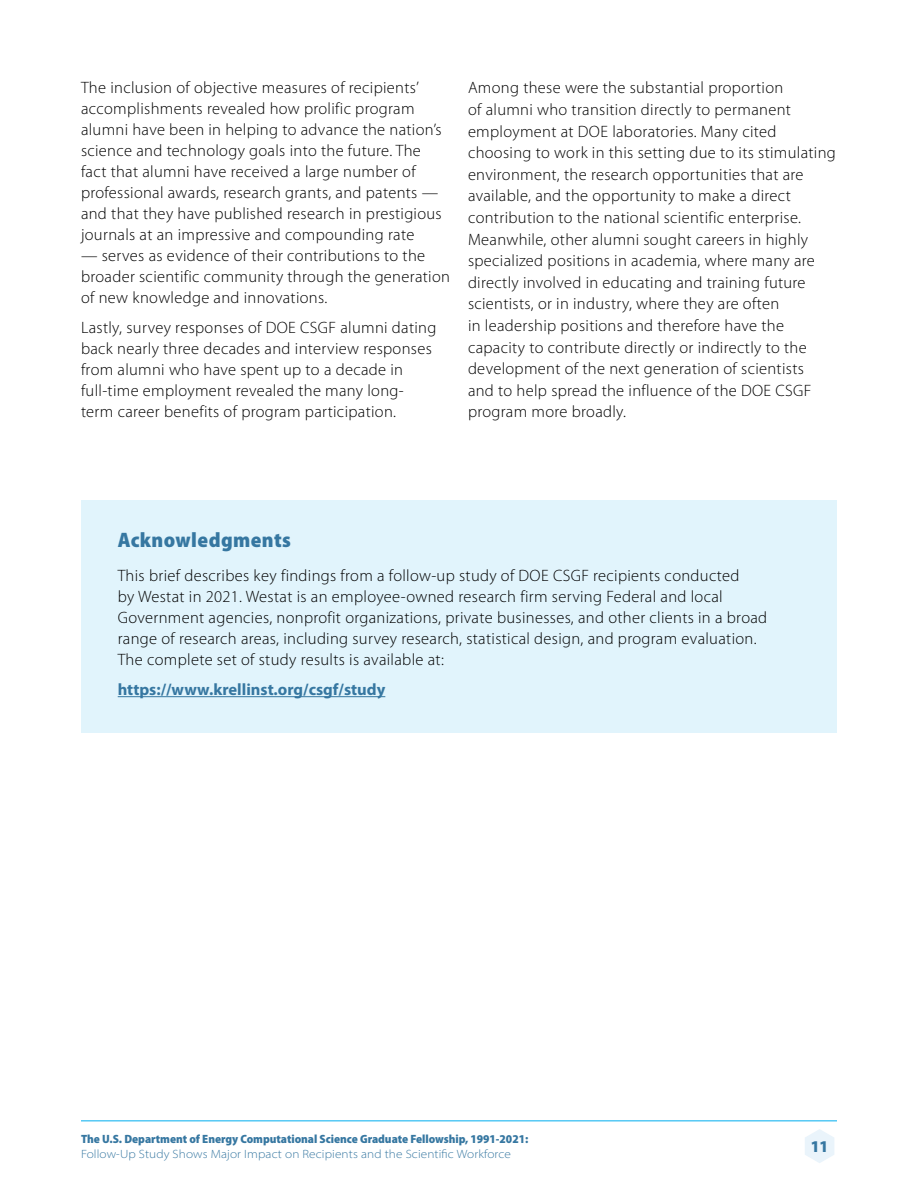
<style>
.page{position:relative;width:918px;height:1188px;background:#fff}
.page>*{position:absolute;margin:0;border:0;box-sizing:border-box;transform-origin:0 0}
.Callout_Head{font:900 semi-condensed 21px "Myriad Pro";letter-spacing:.02em;color:#3677a1}
.Body{font:300 16.5px/21px "Myriad Pro";letter-spacing:.02em;color:#000}
.Body-2{font:700 16.5px "Myriad Pro";color:#3677a1}
.t1{font:900 semi-condensed 16.5px "Myriad Pro";color:#3677a1}
.t2{font:900 semi-condensed 12px "Myriad Pro";letter-spacing:-.005em;color:#3677a1}
.t3{font:300 semi-expanded 12px "Myriad Pro";letter-spacing:.01em;color:#3677a1}
</style>
<div class="page">
<svg style="left:805px;top:1129px;width:29px;height:34px"></svg>
<hr style="left:81px;top:1120px;width:756px;height:1px;background:#00aeef">
<div style="left:81px;top:501px;width:756px;height:232px;background:#e1f4fc"></div>
<hr style="left:118px;top:696px;width:267px;height:1px;background:#3677a1">
<p class="Body" style="left:81px;top:77px;width:362px">The inclusion of objective measures of recipients’ accomplishments revealed how prolific program alumni have been in helping to advance the nation’s science and technology goals into the future. The fact that alumni have received a large number of professional awards, research grants, and patents — and that they have published research in prestigious journals at an impressive and compounding rate</p>
<p class="Body" style="left:81px;top:245px;width:371px">— serves as evidence of their contributions to the broader scientific community through the generation of new knowledge and innovations.</p>
<p class="Body" style="left:81px;top:317px;width:357px">Lastly, survey responses of DOE CSGF alumni dating back nearly three decades and interview responses from alumni who have spent up to a decade in full-time employment revealed the many long&shy;term career benefits of program participation.</p>
<p class="Body" style="left:468px;top:77px;width:369px;line-height:21.6px">Among these were the substantial proportion<br>of alumni who transition directly to permanent employment at DOE laboratories. Many cited choosing to work in this setting due to its stimulating environment, the research opportunities that are available, and the opportunity to make a direct contribution to the national scientific enterprise.<br>Meanwhile, other alumni sought careers in highly specialized positions in academia, where many are directly involved in educating and training future scientists, or in industry, where they are often<br>in leadership positions and therefore have the capacity to contribute directly or indirectly to the development of the next generation of scientists<br>and to help spread the influence of the DOE CSGF program more broadly.</p>
<p class="Callout_Head" style="left:118px;top:526px;width:175px">Acknowledgments</p>
<p class="Body" style="left:118px;top:565px;width:651px">This brief describes key findings from a follow-up study of DOE CSGF recipients conducted<br>by Westat in 2021. Westat is an employee-owned research firm serving Federal and local Government agencies, nonprofit organizations, private businesses, and other clients in a broad range of research areas, including survey research, statistical design, and program evaluation.<br>The complete set of study results is available at:</p>
<p class="Body-2" style="left:118px;top:679px;width:269px">https://www.krellinst.org/csgf/study</p>
<p class="t2" style="left:81px;top:1131px;width:449px">The U.S. Department of Energy Computational Science Graduate Fellowship, 1991-2021:</p>
<p class="t3" style="left:81px;top:1147px;width:431px">Follow-Up Study Shows Major Impact on Recipients and the Scientific Workforce</p>
<p class="t1" style="left:811px;top:1136px;width:19px">11</p>
</div>
